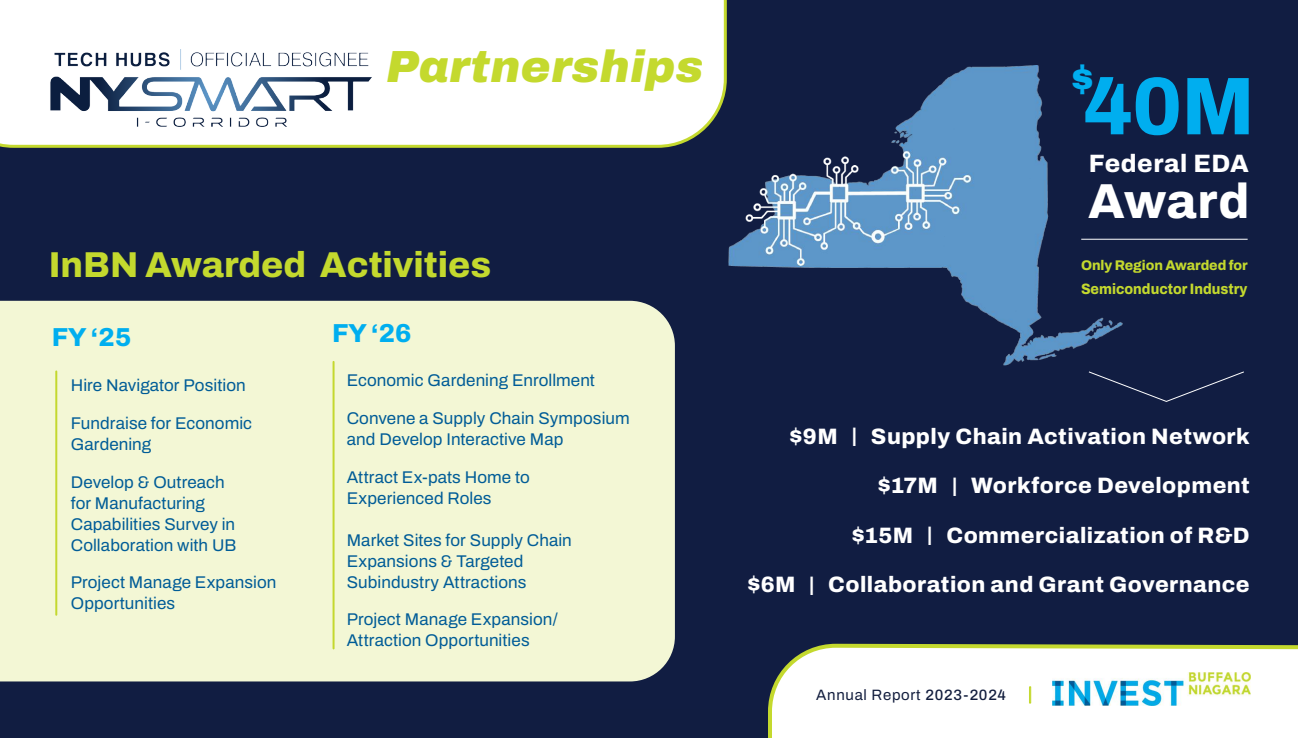
<style>
.page{position:relative;width:1298px;height:738px;background:#fff}
.page>*{position:absolute;margin:0;border:0;box-sizing:border-box;transform-origin:0 0}
.t1{font:600 81.9px "Archivo";color:#00aeef}
.t2{font:600 49.1px "Archivo";letter-spacing:.01em;color:#fff}
.t3{font:italic 600 45px "Archivo";letter-spacing:.01em;color:#c4d92e}
.t4{font:600 36px "Archivo";color:#c4d92e}
.t5{font:900 36px "Archivo";color:#00aeef}
.t6{font:600 26px "Archivo";letter-spacing:-.005em;color:#00aeef}
.t7{font:600 25.1px "Archivo";letter-spacing:.02em;color:#fff}
.t8{font:600 22.3px "Archivo";letter-spacing:.02em;color:#fff}
.t9{font:600 17px/21px "Archivo";letter-spacing:.005em;color:#005c97}
.t10{font:600 15px "Archivo";letter-spacing:.05em;color:#131e3e}
.t11{font:600 15px "Archivo";color:#c4d92e;scale:.92 1}
.t12{font:600 14px "Archivo";letter-spacing:-.005em;color:#c4d92e}
.s1{font-size:19.8px}
.s2{font-size:18px;color:#c4d92e}
</style>
<div class="page">
<div style="left:0;top:0;width:1298px;height:709px;background:#111d42"></div>
<img style="left:728px;top:65px;width:414px;height:300px">
<hr style="left:1081px;top:239px;width:167px;height:1px;background:#fff">
<div style="left:1088px;top:371px;width:157px;height:32px;background:#111d42"></div>
<div style="left:0;top:301px;width:675px;height:380px;background:#f3f7d5"></div>
<hr style="left:55px;top:371px;width:2px;height:244px;background:#c4d82e">
<hr style="left:333px;top:362px;width:2px;height:286px;background:#c4d82e">
<svg style="left:0;top:0;width:727px;height:148px"></svg>
<img style="left:36px;top:49px;width:351px;height:78px">
<div style="left:0;top:709px;width:1298px;height:29px;background:#111d41"></div>
<svg style="left:766px;top:642px;width:532px;height:96px"></svg>
<img style="left:1052px;top:672px;width:199px;height:33px">
<h3 class="t3" style="left:386px;top:32px;width:319px">Partnerships</h3>
<h3 class="t4" style="left:49px;top:238px;width:444px">InBN Awarded Activities</h3>
<h3 class="t6" style="left:52px;top:318px;width:81px">FY ‘25</h3>
<p class="t9" style="left:71px;top:375px;width:176px">Hire Navigator Position</p>
<p class="t9" style="left:71px;top:413px;width:183px">Fundraise for Economic<br>Gardening</p>
<p class="t9" style="left:71px;top:472px;width:167px">Develop &amp; Outreach for Manufacturing<br>Capabilities Survey in<br>Collaboration with UB</p>
<p class="t9" style="left:71px;top:572px;width:207px">Project Manage Expansion<br>Opportunities</p>
<h3 class="t6" style="left:332px;top:314px;width:81px">FY ‘26</h3>
<p class="t9" style="left:347px;top:370px;width:250px">Economic Gardening Enrollment</p>
<p class="t9" style="left:347px;top:408px;width:284px">Convene a Supply Chain Symposium and Develop Interactive Map</p>
<p class="t9" style="left:347px;top:467px;width:185px">Attract Ex-pats Home to<br>Experienced Roles</p>
<p class="t9" style="left:347px;top:530px;width:227px">Market Sites for Supply Chain<br>Expansions &amp; Targeted<br>Subindustry Attractions</p>
<p class="t9" style="left:347px;top:609px;width:212px">Project Manage Expansion/<br>Attraction Opportunities</p>
<h3 class="t5" style="left:1070px;top:58px;width:26px">$</h3>
<h1 class="t1" style="left:1083px;top:45px;width:173px">40M</h1>
<h3 class="t7" style="left:1089px;top:145px;width:162px">Federal EDA</h3>
<h2 class="t2" style="left:1088px;top:164px;width:163px">Award</h2>
<p class="t12" style="left:1081px;top:255px;width:168px">Only Region Awarded for</p>
<p class="t11" style="left:1081px;top:278px;width:182px">Semiconductor Industry</p>
<h3 class="t8" style="left:790px;top:419px;width:462px">$9M <span class="s1">|</span> Supply Chain Activation Network</h3>
<h3 class="t8" style="left:878px;top:469px;width:373px">$17M <span class="s1">|</span> Workforce Development</h3>
<h3 class="t8" style="left:852px;top:518px;width:400px">$15M <span class="s1">|</span> Commercialization of R&amp;D</h3>
<h3 class="t8" style="left:747px;top:568px;width:504px">$6M <span class="s1">|</span> Collaboration and Grant Governance</h3>
<p class="t10" style="left:816px;top:684px;width:218px">Annual Report 2023-2024 <span class="s2">|</span></p>
</div>
